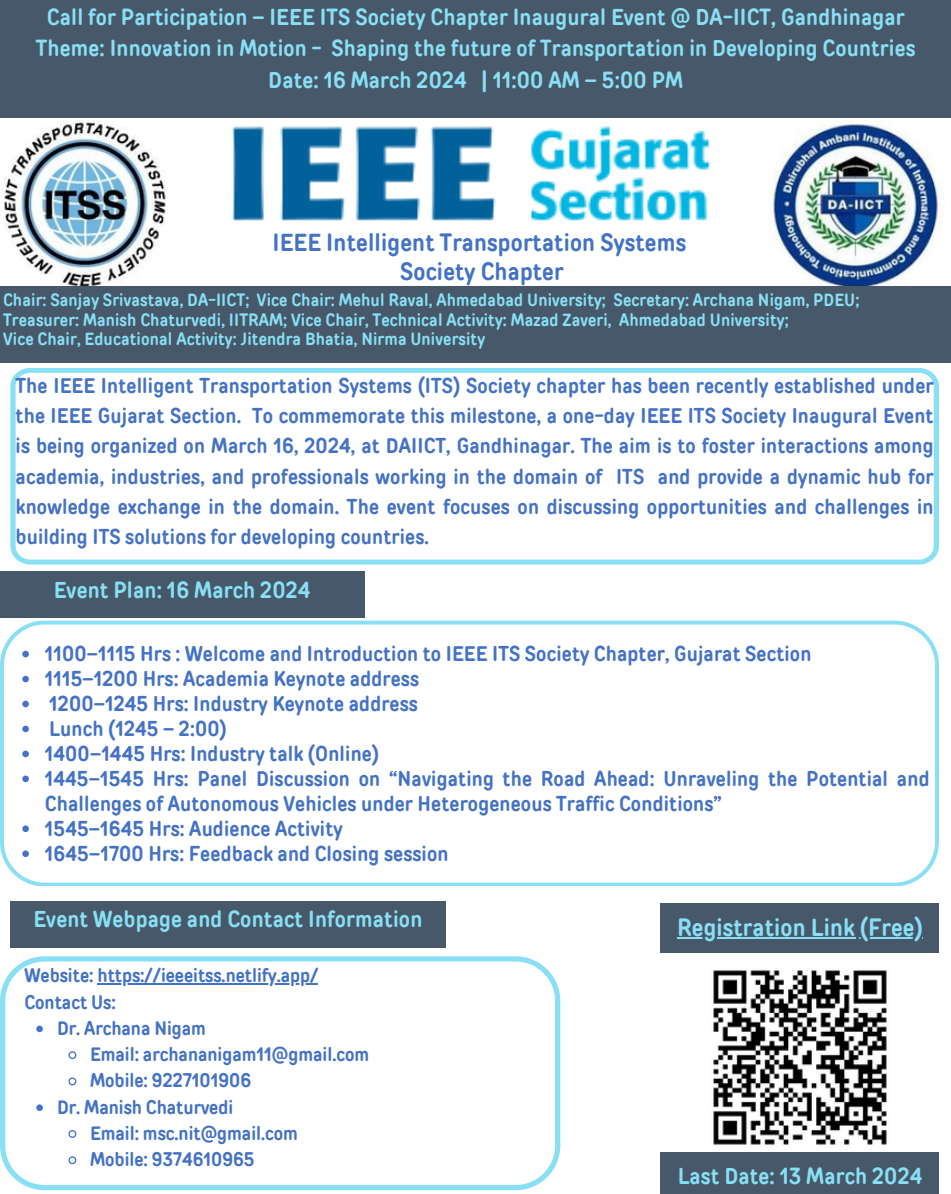
<style>
.page{position:relative;width:951px;height:1194px;background:#fff}
.page>*{position:absolute;margin:0;border:0;box-sizing:border-box;transform-origin:0 0}
.t1{font:700 24.5px/28.9px "TT Rounds Condensed";letter-spacing:.01em;color:#4472c4;text-align:center}
.t2{font:700 24.5px "TT Rounds Condensed";letter-spacing:.01em;color:#89dff3}
.t3{font:700 22.75px/31.5px "TT Rounds Condensed";letter-spacing:.01em;color:#89dff3;text-align:center}
.t4{font:700 21px/30.1px "TT Rounds Condensed";letter-spacing:.01em;color:#4472c4;text-align:justify}
.t5{font:700 19.25px/26.2px "TT Rounds Condensed";color:#4472c4}
.t6{font:700 17.5px "TT Rounds Condensed";letter-spacing:.01em;color:#89dff3}
</style>
<div class="page">
<svg style="left:10px;top:368px;width:928px;height:196px"></svg>
<div style="left:0;top:0;width:950px;height:117px;background:#46586a"></div>
<div style="left:0;top:571px;width:364px;height:47px;background:#46586a"></div>
<img style="left:231px;top:126px;width:480px;height:95px">
<img style="left:769px;top:120px;width:172px;height:166px">
<img style="left:3px;top:121px;width:163px;height:165px">
<div style="left:10px;top:901px;width:435px;height:46px;background:#46586a"></div>
<div style="left:0;top:286px;width:950px;height:76px;background:#46586a"></div>
<img style="left:713px;top:970px;width:174px;height:175px">
<svg style="left:0;top:956px;width:560px;height:233px"></svg>
<div style="left:660px;top:903px;width:278px;height:49px;background:#46586a"></div>
<hr style="left:676px;top:937px;width:178px;height:1px;background:#89dff3">
<hr style="left:859px;top:937px;width:63px;height:1px;background:#89dff3">
<div style="left:660px;top:1152px;width:278px;height:41px;background:#46586a"></div>
<svg style="left:0;top:620px;width:938px;height:265px"></svg>
<svg style="left:22px;top:650px;width:7px;height:7px"></svg>
<svg style="left:22px;top:675px;width:7px;height:7px"></svg>
<svg style="left:22px;top:700px;width:7px;height:7px"></svg>
<svg style="left:22px;top:725px;width:7px;height:7px"></svg>
<svg style="left:22px;top:750px;width:7px;height:7px"></svg>
<svg style="left:22px;top:775px;width:7px;height:7px"></svg>
<svg style="left:22px;top:825px;width:7px;height:6px"></svg>
<svg style="left:22px;top:850px;width:7px;height:6px"></svg>
<hr style="left:97px;top:983px;width:221px;height:1px;background:#4472c4">
<svg style="left:36px;top:1025px;width:7px;height:6px"></svg>
<svg style="left:67px;top:1049px;width:10px;height:10px"></svg>
<svg style="left:67px;top:1076px;width:10px;height:9px"></svg>
<svg style="left:36px;top:1104px;width:7px;height:6px"></svg>
<svg style="left:67px;top:1128px;width:10px;height:10px"></svg>
<svg style="left:67px;top:1154px;width:10px;height:10px"></svg>
<p class="t3" style="left:36px;top:1px;width:880px">Call for Participation – IEEE ITS Society Chapter Inaugural Event @ DA-IICT, Gandhinagar<br>Theme: Innovation in Motion - Shaping the future of Transportation in Developing Countries<br>Date: 16 March 2024 | 11:00 AM – 5:00 PM</p>
<h1 class="t1" style="left:272px;top:227px;width:415px">IEEE Intelligent Transportation Systems<br>Society Chapter</h1>
<h2 class="t6" style="left:3px;top:289px;width:857px">Chair: Sanjay Srivastava, DA-IICT; Vice Chair: Mehul Raval, Ahmedabad University; Secretary: Archana Nigam, PDEU;</h2>
<h1 class="t6" style="left:3px;top:309px;width:787px">Treasurer: Manish Chaturvedi, IITRAM; Vice Chair, Technical Activity: Mazad Zaveri, Ahmedabad University;</h1>
<p class="t6" style="left:3px;top:328px;width:483px">Vice Chair, Educational Activity: Jitendra Bhatia, Nirma University</p>
<h1 class="t4" style="left:16px;top:370px;width:919px">The IEEE Intelligent Transportation Systems (ITS) Society chapter has been recently established under the IEEE Gujarat Section. To commemorate this milestone, a one-day IEEE ITS Society Inaugural Event is being organized on March 16, 2024, at DAIICT, Gandhinagar. The aim is to foster interactions among academia, industries, and professionals working in the domain of ITS and provide a dynamic hub for knowledge exchange in the domain. The event focuses on discussing opportunities and challenges in building ITS solutions for developing countries.</h1>
<p class="t3" style="left:54px;top:573px;width:258px">Event Plan: 16 March 2024</p>
<p class="t4" style="left:45px;top:638px;width:767px">1100–1115 Hrs : Welcome and Introduction to IEEE ITS Society Chapter, Gujarat Section</p>
<p class="t4" style="left:45px;top:663px;width:375px">1115–1200 Hrs: Academia Keynote address</p>
<p class="t4" style="left:49px;top:688px;width:370px">1200–1245 Hrs: Industry Keynote address</p>
<h1 class="t4" style="left:49px;top:713px;width:179px">Lunch (1245 – 2:00)</h1>
<h2 class="t4" style="left:45px;top:738px;width:335px">1400–1445 Hrs: Industry talk (Online)</h2>
<p class="t4" style="left:45px;top:766px;width:885px;line-height:24.8px">1445–1545 Hrs: Panel Discussion on “Navigating the Road Ahead: Unraveling the Potential and<br>Challenges of Autonomous Vehicles under Heterogeneous Traffic Conditions”</p>
<p class="t4" style="left:45px;top:813px;width:299px">1545–1645 Hrs: Audience Activity</p>
<p class="t4" style="left:45px;top:838px;width:405px">1645–1700 Hrs: Feedback and Closing session</p>
<p class="t3" style="left:33px;top:903px;width:390px">Event Webpage and Contact Information</p>
<p class="t5" style="left:24px;top:962px;width:295px">Website: https://ieeeitss.netlify.app/</p>
<p class="t5" style="left:57px;top:988px;width:150px;text-indent:-33px">Contact Us:<br>Dr. Archana Nigam</p>
<p class="t5" style="left:90px;top:1040px;width:281px">Email: archananigam11@gmail.com</p>
<h1 class="t5" style="left:90px;top:1067px;width:163px">Mobile: 9227101906</h1>
<p class="t5" style="left:57px;top:1093px;width:177px">Dr. Manish Chaturvedi</p>
<h1 class="t5" style="left:90px;top:1119px;width:209px">Email: msc.nit@gmail.com<br>Mobile: 9374610965</h1>
<p class="t2" style="left:676px;top:912px;width:247px">Registration Link (Free)</p>
<p class="t3" style="left:677px;top:1160px;width:246px">Last Date: 13 March 2024</p>
</div>
